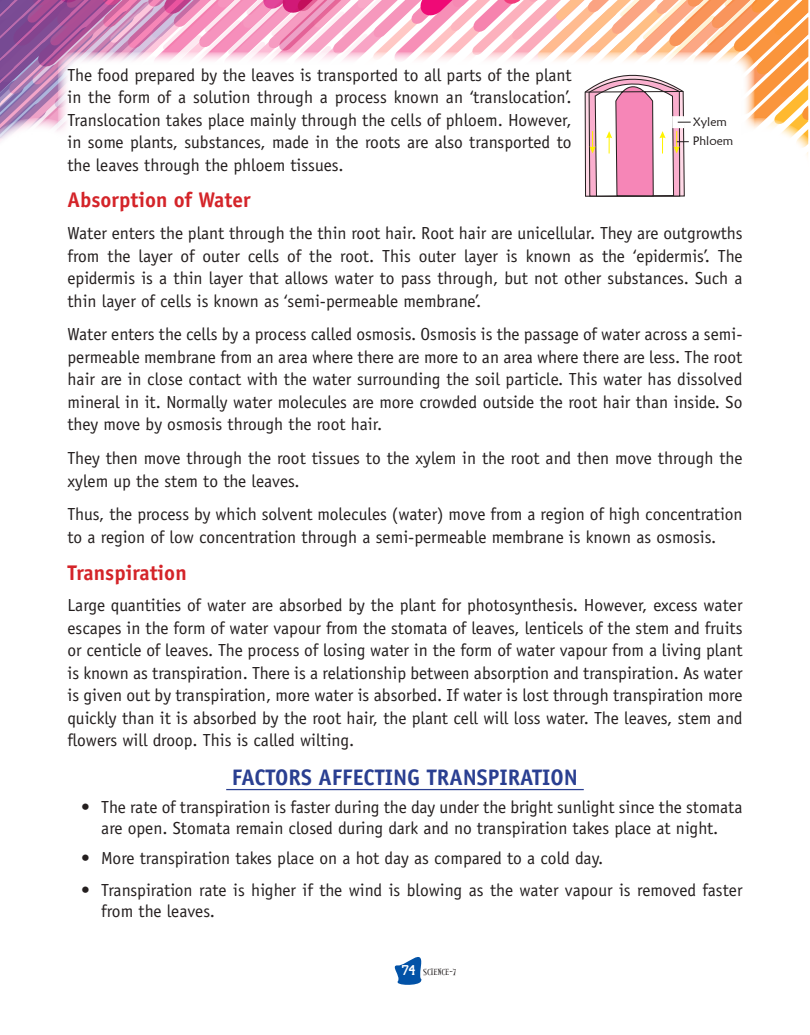
<style>
.page{position:relative;width:810px;height:1035px;background:#fff}
.page>*{position:absolute;margin:0;border:0;box-sizing:border-box;transform-origin:0 0}
.t1{font:700 22.5px "Officina Sans";color:#2a3f91}
.t2{font:700 21.25px "Officina Sans";color:#d42429}
.t3{font:17.5px/22.5px "Officina Sans";color:#241f1f;text-align:justify}
.t4{font:12.25px/19.2px "Maiandra GD";color:#241f1f}
.t5{font:8.75px "Alleycat ICG";color:#241f1f}
.s1{font-family:"Cash Font";font-size:13.75px;color:#fff}
</style>
<div class="page">
<svg style="left:394px;top:957px;width:28px;height:28px"></svg>
<hr style="left:226px;top:789px;width:358px;height:1px;background:#2a3f91">
<svg style="left:0;top:0;width:809px;height:197px"></svg>
<p class="t3" style="left:68px;top:63px;width:506px">The food prepared by the leaves is transported to all parts of the plant in the form of a solution through a process known an ‘translocation’.<br>Translocation takes place mainly through the cells of phloem. However, in some plants, substances, made in the roots are also transported to the leaves through the phloem tissues.</p>
<p class="t2" style="left:68px;top:187px;width:185px">Absorption of Water</p>
<p class="t3" style="left:68px;top:222px;width:677px">Water enters the plant through the thin root hair. Root hair are unicellular. They are outgrowths from the layer of outer cells of the root. This outer layer is known as the ‘epidermis’. The epidermis is a thin layer that allows water to pass through, but not other substances. Such a thin layer of cells is known as ‘semi-permeable membrane’.</p>
<p class="t3" style="left:68px;top:323px;width:677px">Water enters the cells by a process called osmosis. Osmosis is the passage of water across a semi&shy;permeable membrane from an area where there are more to an area where there are less. The root hair are in close contact with the water surrounding the soil particle. This water has dissolved mineral in it. Normally water molecules are more crowded outside the root hair than inside. So they move by osmosis through the root hair.</p>
<p class="t3" style="left:68px;top:447px;width:677px">They then move through the root tissues to the xylem in the root and then move through the xylem up the stem to the leaves.</p>
<p class="t3" style="left:68px;top:503px;width:677px">Thus, the process by which solvent molecules (water) move from a region of high concentration to a region of low concentration through a semi-permeable membrane is known as osmosis.</p>
<p class="t2" style="left:68px;top:559px;width:121px">Transpiration</p>
<p class="t3" style="left:68px;top:594px;width:677px">Large quantities of water are absorbed by the plant for photosynthesis. However, excess water escapes in the form of water vapour from the stomata of leaves, lenticels of the stem and fruits or centicle of leaves. The process of losing water in the form of water vapour from a living plant is known as transpiration. There is a relationship between absorption and transpiration. As water is given out by transpiration, more water is absorbed. If water is lost through transpiration more quickly than it is absorbed by the root hair, the plant cell will loss water. The leaves, stem and flowers will droop. This is called wilting.</p>
<p class="t1" style="left:232px;top:763px;width:348px">FACTORS AFFECTING TRANSPIRATION</p>
<p class="t3" style="left:81px;top:796px;width:663px;line-height:21px;text-align:center">• The rate of transpiration is faster during the day under the bright sunlight since the stomata are open. Stomata remain closed during dark and no transpiration takes place at night.</p>
<p class="t3" style="left:81px;top:847px;width:524px">• More transpiration takes place on a hot day as compared to a cold day.</p>
<p class="t3" style="left:101px;top:880px;width:643px;line-height:21px;text-indent:-20px">• Transpiration rate is higher if the wind is blowing as the water vapour is removed faster from the leaves.</p>
<p class="t4" style="left:693px;top:112px;width:42px">Xylem<br>Phloem</p>
<p class="t5" style="left:402px;top:967px;width:55px"><span class="s1">74</span> SCIENCE-7</p>
</div>
